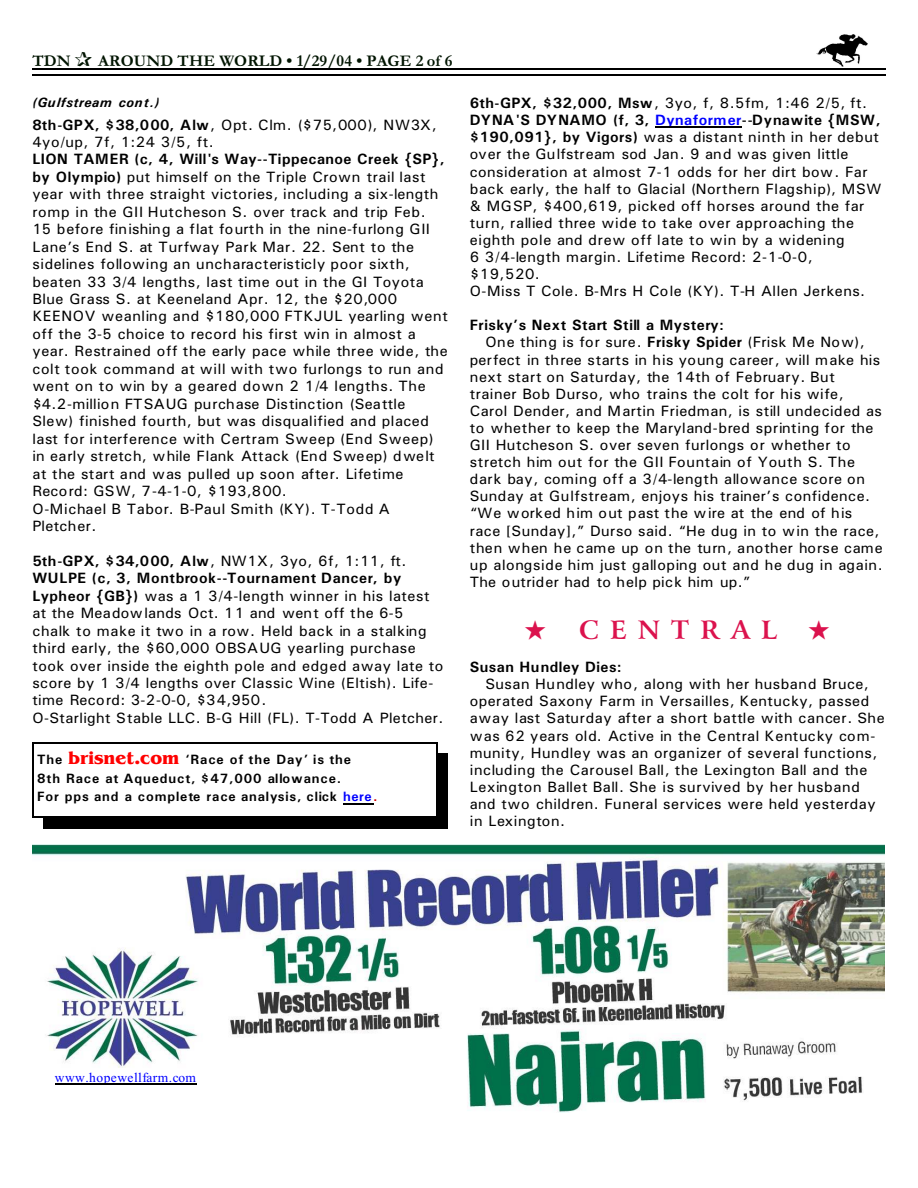
<style>
.page{position:relative;width:918px;height:1188px;background:#fff}
.page>*{position:absolute;margin:0;border:0;box-sizing:border-box;transform-origin:0 0}
.t1{font:700 25.5px "Arrus BT";letter-spacing:.43em;color:#db124d}
.t2{font:700 16.5px "Garamond";letter-spacing:.005em;color:#001400}
.t3{font:15px/17.4px "Univers";letter-spacing:.03em;color:#000}
.t4{font:15px "Univers";letter-spacing:.01em;color:#000}
.t5{font:700 15px "Univers";letter-spacing:.035em;color:#000}
.t6{font:15px "Univers";letter-spacing:.06em;color:#000}
.t7{font:700 13.5px/18.6px "Univers";letter-spacing:.065em;color:#000}
.t8{font:13.5px "Times New Roman";letter-spacing:.035em;color:#00f}
.t9{font:italic 700 13.5px "Univers";letter-spacing:.04em;color:#000}
.s1{font-weight:700}
.s2{font-family:"Benguiat Bk BT";font-size:18px;color:#f00}
.s3{color:#00f}
.s4{color:#d10000}
.s5{font-weight:700;color:#00f}
</style>
<div class="page">
<img style="left:817px;top:35px;width:51px;height:31px">
<hr style="left:32px;top:68px;width:853px;height:1px;background:#000">
<hr style="left:32px;top:75px;width:853px;height:1px;background:#000">
<img style="left:32px;top:844px;width:852px;height:269px">
<hr style="left:55px;top:1083px;width:142px;height:1px;background:#000">
<hr style="left:655px;top:127px;width:87px;height:1px;background:#000">
<hr style="left:343px;top:803px;width:30px;height:1px;background:#000">
<hr style="left:32px;top:742px;width:2px;height:76px;background:#000">
<hr style="left:436px;top:742px;width:1px;height:76px;background:#000">
<hr style="left:32px;top:742px;width:405px;height:2px;background:#000">
<hr style="left:32px;top:817px;width:405px;height:1px;background:#000">
<div style="left:437px;top:753px;width:11px;height:76px;background:#000"></div>
<div style="left:43px;top:818px;width:405px;height:11px;background:#000"></div>
<p class="t2" style="left:32px;top:55px;width:40px">TDN</p>
<p class="t2" style="left:98px;top:55px;width:356px">AROUND THE WORLD • 1/29/04 • PAGE 2 of 6</p>
<p class="t9" style="left:32px;top:98px;width:128px">(Gulfstream cont.)</p>
<p class="t3" style="left:32px;top:117px;width:406px"><span class="s1">8th-GPX, $38,000, Alw</span>, Opt. Clm. ($75,000), NW3X,<br>4yo/up, 7f, 1:24 3/5, ft.</p>
<p class="t3" style="left:32px;top:152px;width:417px"><span class="s1">LION TAMER (c, 4, Will's Way--Tippecanoe Creek {SP}, by Olympio)</span> put himself on the Triple Crown trail last year with three straight victories, including a six-length romp in the GII Hutcheson S. over track and trip Feb.<br>15 before finishing a flat fourth in the nine-furlong GII Lane’s End S. at Turfway Park Mar. 22. Sent to the sidelines following an uncharacteristicly poor sixth, beaten 33 3/4 lengths, last time out in the GI Toyota Blue Grass S. at Keeneland Apr. 12, the $20,000<br>KEENOV weanling and $180,000 FTKJUL yearling went off the 3-5 choice to record his first win in almost a year. Restrained off the early pace while three wide, the colt took command at will with two furlongs to run and went on to win by a geared down 2 1/4 lengths. The $4.2-million FTSAUG purchase Distinction (Seattle Slew) finished fourth, but was disqualified and placed last for interference with Certram Sweep (End Sweep) in early stretch, while Flank Attack (End Sweep) dwelt at the start and was pulled up soon after. Lifetime Record: GSW, 7-4-1-0, $193,800.<br>O-Michael B Tabor. B-Paul Smith (KY). T-Todd A Pletcher.</p>
<p class="t3" style="left:32px;top:553px;width:413px"><span class="s1">5th-GPX, $34,000, Alw</span>, NW1X, 3yo, 6f, 1:11, ft.<br><span class="s1">WULPE (c, 3, Montbrook--Tournament Dancer, by Lypheor {GB})</span> was a 1 3/4-length winner in his latest at the Meadowlands Oct. 11 and went off the 6-5 chalk to make it two in a row. Held back in a stalking third early, the $60,000 OBSAUG yearling purchase took over inside the eighth pole and edged away late to score by 1 3/4 lengths over Classic Wine (Eltish). Life&shy;time Record: 3-2-0-0, $34,950.<br>O-Starlight Stable LLC. B-G Hill (FL). T-Todd A Pletcher.</p>
<p class="t7" style="left:37px;top:752px;width:342px">The <span class="s2">brisnet.com</span> ‘Race of the Day’ is the<br>8th Race at Aqueduct, $47,000 allowance.<br>For pps and a complete race analysis, click <span class="s3">here</span><span class="s4">.</span></p>
<p class="t3" style="left:470px;top:96px;width:413px"><span class="s1">6th-GPX, $32,000, Msw</span>, 3yo, f, 8.5fm, 1:46 2/5, ft.<br><span class="s1">DYNA'S DYNAMO (f, 3,</span> <span class="s5">Dynaformer</span><span class="s1">--Dynawite {MSW, $190,091}, by Vigors)</span> was a distant ninth in her debut over the Gulfstream sod Jan. 9 and was given little consideration at almost 7-1 odds for her dirt bow. Far back early, the half to Glacial (Northern Flagship), MSW &amp; MGSP, $400,619, picked off horses around the far turn, rallied three wide to take over approaching the eighth pole and drew off late to win by a widening<br>6 3/4-length margin. Lifetime Record: 2-1-0-0, $19,520.<br>O-Miss T Cole. B-Mrs H Cole (KY). T-H Allen Jerkens.</p>
<p class="t5" style="left:470px;top:320px;width:256px">Frisky’s Next Start Still a Mystery:</p>
<p class="t3" style="left:485px;top:335px;width:381px">One thing is for sure. <span class="s1">Frisky Spider</span> (Frisk Me Now),</p>
<p class="t4" style="left:470px;top:354px;width:412px">perfect in three starts in his young career, will make his</p>
<p class="t3" style="left:470px;top:369px;width:367px">next start on Saturday, the 14th of February. But</p>
<p class="t3" style="left:470px;top:386px;width:375px">trainer Bob Durso, who trains the colt for his wife,</p>
<p class="t3" style="left:470px;top:403px;width:414px">Carol Dender, and Martin Friedman, is still undecided as</p>
<p class="t3" style="left:470px;top:420px;width:405px">to whether to keep the Maryland-bred sprinting for the</p>
<p class="t3" style="left:470px;top:437px;width:383px">GII Hutcheson S. over seven furlongs or whether to</p>
<p class="t3" style="left:470px;top:455px;width:387px">stretch him out for the GII Fountain of Youth S. The</p>
<p class="t3" style="left:470px;top:472px;width:397px">dark bay, coming off a 3/4-length allowance score on</p>
<p class="t3" style="left:470px;top:489px;width:402px">Sunday at Gulfstream, enjoys his trainer’s confidence.</p>
<p class="t4" style="left:470px;top:508px;width:384px">“We worked him out past the wire at the end of his</p>
<p class="t3" style="left:470px;top:523px;width:411px">race [Sunday],” Durso said. “He dug in to win the race,</p>
<p class="t6" style="left:470px;top:542px;width:415px">then when he came up on the turn, another horse came</p>
<p class="t3" style="left:470px;top:557px;width:415px">up alongside him just galloping out and he dug in again.</p>
<p class="t3" style="left:470px;top:574px;width:282px">The outrider had to help pick him up.”</p>
<h1 class="t1" style="left:525px;top:619px;width:254px">★ CENTRAL</h1>
<p class="t5" style="left:470px;top:662px;width:154px">Susan Hundley Dies:</p>
<p class="t3" style="left:470px;top:677px;width:417px;text-indent:16px">Susan Hundley who, along with her husband Bruce, operated Saxony Farm in Versailles, Kentucky, passed away last Saturday after a short battle with cancer. She was 62 years old. Active in the Central Kentucky com&shy;munity, Hundley was an organizer of several functions, including the Carousel Ball, the Lexington Ball and the Lexington Ballet Ball. She is survived by her husband and two children. Funeral services were held yesterday in Lexington.</p>
<p class="t8" style="left:55px;top:1072px;width:143px">www.hopewellfarm.com</p>
</div>
